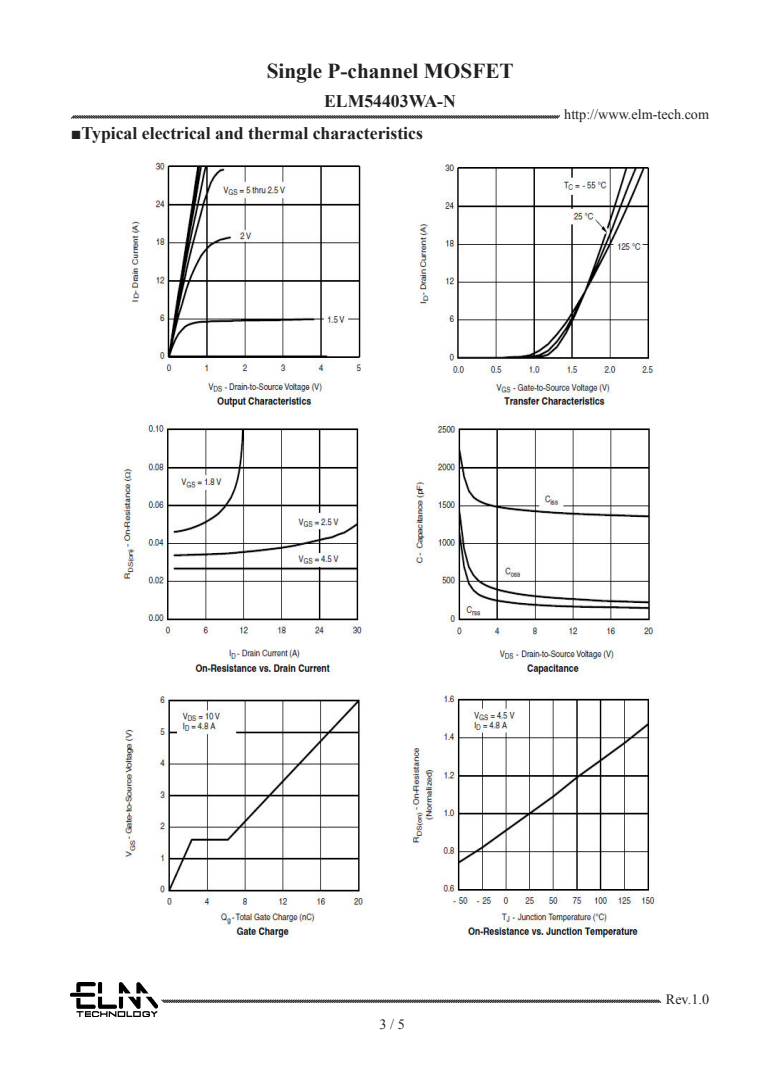
<style>
.page{position:relative;width:780px;height:1081px;background:#fff}
.page>*{position:absolute;margin:0;border:0;box-sizing:border-box;transform-origin:0 0}
.t1{font:700 21.25px "Times New Roman";color:#231f20}
.t2{font:700 17.75px "Times New Roman";color:#231f20}
.t3{font:700 16.5px "Helvetica";letter-spacing:.005em;color:#000;scale:.87 1}
.t4{font:14.12px "Times New Roman";color:#231f20}
</style>
<div class="page">
<svg style="left:71px;top:115px;width:490px;height:4px;background:#777475"></svg>
<svg style="left:161px;top:999px;width:501px;height:4px;background:#777576"></svg>
<img style="left:71px;top:982px;width:86px;height:34px">
<img style="left:121px;top:159px;width:536px;height:779px">
<p class="t1" style="left:267px;top:56px;width:248px">Single P-channel MOSFET</p>
<p class="t2" style="left:324px;top:89px;width:133px">ELM54403WA-N</p>
<p class="t3" style="left:83px;top:123px;width:181px">Typical Characteristics</p>
<p class="t2" style="left:71px;top:121px;width:353px">■Typical electrical and thermal characteristics</p>
<p class="t4" style="left:564px;top:105px;width:146px">http://www.elm-tech.com</p>
<p class="t4" style="left:379px;top:1014px;width:27px">3 / 5</p>
<p class="t4" style="left:666px;top:990px;width:45px">Rev.1.0</p>
</div>
